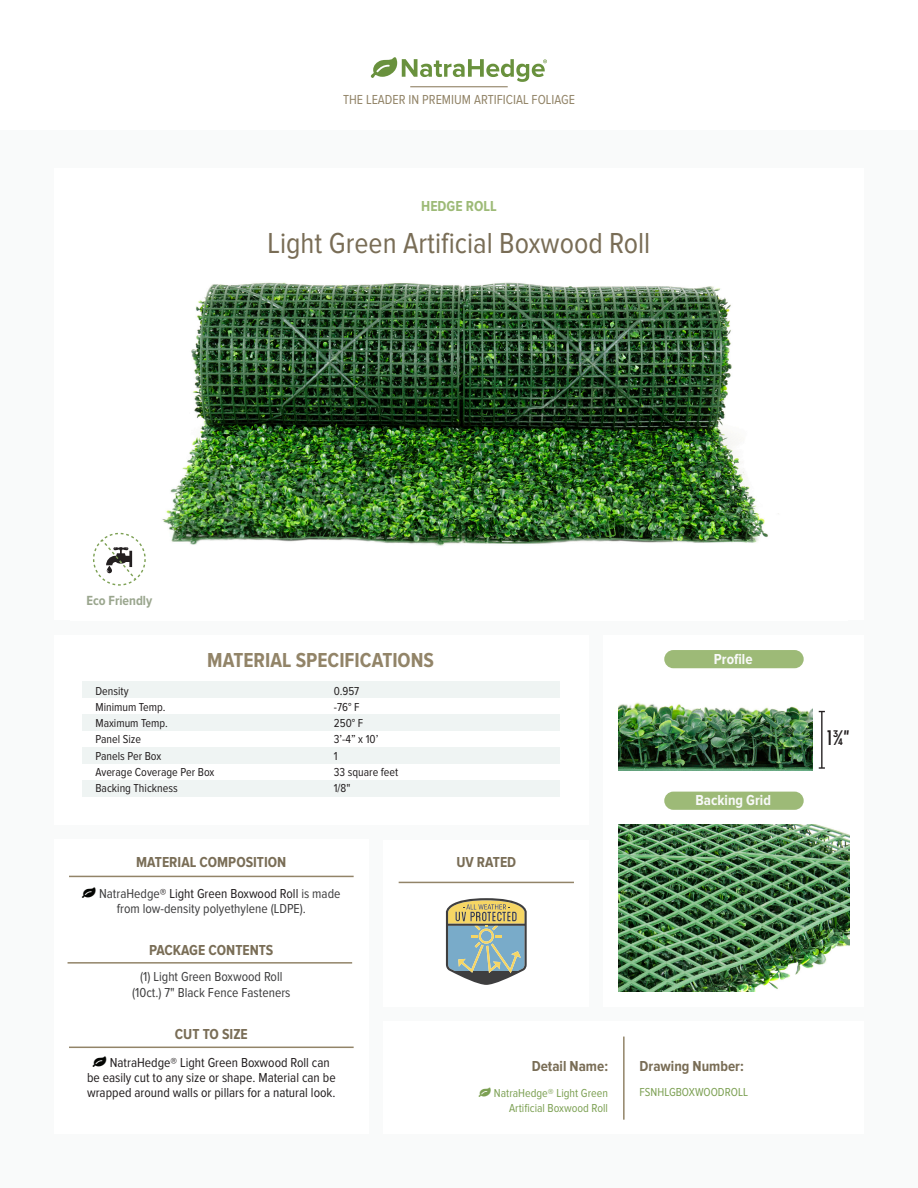
<style>
.page{position:relative;width:918px;height:1188px;background:#fff}
.page>*{position:absolute;margin:0;border:0;box-sizing:border-box;transform-origin:0 0}
.t1{font:condensed 30px "Proxima Nova";color:#796d56}
.t2{font:700 condensed 21px "Proxima Nova";color:#928468}
.t3{font:21px "Mission Gothic";color:#231f20}
.t4{font:700 condensed 15px "Proxima Nova";color:#796d56}
.t5{font:700 condensed 15px "Proxima Nova";color:#f9fafa}
.t6{font:700 condensed 15px "Proxima Nova";color:#9dba77}
.t7{font:700 condensed 13.65px "Proxima Nova";color:#9aa68e}
.t8{font:condensed 13.5px/16.2px "Proxima Nova";color:#3e3e3f;text-align:center}
.t9{font:condensed 13.5px/15px "Proxima Nova";color:#231f20;text-align:center}
.t10{font:condensed 13.5px "Proxima Nova";color:#928468}
.t11{font:condensed 12px/16.2px "Proxima Nova";color:#231f20}
.t12{font:condensed 12px "Proxima Nova";color:#7ca053}
.s1{color:#040503}
.s2{color:#231f20}
</style>
<div class="page">
<div style="left:0;top:131px;width:918px;height:1057px;background:#f9fafa"></div>
<div style="left:54px;top:169px;width:810px;height:451px;background:#fff"></div>
<img style="left:117px;top:282px;width:662px;height:264px">
<svg style="left:93px;top:533px;width:53px;height:53px"></svg>
<div style="left:54px;top:635px;width:535px;height:190px;background:#fff"></div>
<div style="left:604px;top:635px;width:260px;height:372px;background:#fff"></div>
<div style="left:82px;top:781px;width:477px;height:16px;background:#eff4f3"></div>
<div style="left:82px;top:748px;width:477px;height:16px;background:#eff4f3"></div>
<div style="left:82px;top:715px;width:477px;height:16px;background:#eff4f3"></div>
<div style="left:82px;top:682px;width:477px;height:16px;background:#eff4f3"></div>
<div style="left:54px;top:840px;width:315px;height:294px;background:#fff"></div>
<img style="left:619px;top:664px;width:194px;height:107px">
<hr style="left:821px;top:712px;width:2px;height:56px;background:#231f20">
<div style="left:664px;top:792px;width:140px;height:18px;background:#9dba77;border-radius:9px"></div>
<hr style="left:68px;top:962px;width:284px;height:2px;background:#928468">
<div style="left:384px;top:1022px;width:480px;height:112px;background:#fff"></div>
<div style="left:664px;top:650px;width:140px;height:18px;background:#9dba77;border-radius:9px"></div>
<hr style="left:69px;top:876px;width:285px;height:1px;background:#928468">
<hr style="left:69px;top:1047px;width:285px;height:1px;background:#928468">
<hr style="left:623px;top:1037px;width:2px;height:83px;background:#928468">
<svg style="left:371px;top:57px;width:176px;height:25px"></svg>
<hr style="left:410px;top:86px;width:98px;height:1px;background:#928468">
<div style="left:384px;top:840px;width:205px;height:167px;background:#fff"></div>
<svg style="left:446px;top:898px;width:81px;height:87px"></svg>
<hr style="left:399px;top:882px;width:175px;height:1px;background:#928468">
<img style="left:619px;top:825px;width:230px;height:167px">
<p class="t10" style="left:343px;top:92px;width:233px">THE LEADER IN PREMIUM ARTIFICIAL FOLIAGE</p>
<p class="t6" style="left:421px;top:198px;width:77px">HEDGE ROLL</p>
<h1 class="t1" style="left:268px;top:227px;width:384px">Light Green Artificial Boxwood Roll</h1>
<p class="t7" style="left:86px;top:593px;width:67px">Eco Friendly</p>
<h2 class="t2" style="left:207px;top:648px;width:228px">MATERIAL SPECIFICATIONS</h2>
<p class="t11" style="left:95px;top:683px;width:120px">Density<br>Minimum Temp.<br>Maximum Temp.<br>Panel Size<br>Panels Per Box<br>Average Coverage Per Box<br>Backing Thickness</p>
<p class="t11" style="left:334px;top:683px;width:66px">0.957<br>-76° F<br>250° F<br>3’-4” x 10’<br>1<br>33 square feet<br>1/8"</p>
<p class="t4" style="left:136px;top:853px;width:152px">MATERIAL COMPOSITION</p>
<p class="t8" style="left:82px;top:886px;width:260px;line-height:15px"><span class="s1">●</span> NatraHedge<span class="s2">® Light Green Boxwood Roll</span> is made from low-density polyethylene (LDPE).</p>
<p class="t4" style="left:149px;top:941px;width:126px">PACKAGE CONTENTS</p>
<p class="t8" style="left:132px;top:968px;width:160px">(1) Light Green Boxwood Roll (10ct.) 7" Black Fence Fasteners</p>
<p class="t4" style="left:175px;top:1026px;width:75px">CUT TO SIZE</p>
<p class="t9" style="left:87px;top:1055px;width:250px"><span class="s1">●</span> NatraHedge® Light Green Boxwood Roll can be easily cut to any size or shape. Material can be wrapped around walls or pillars for a natural look.</p>
<p class="t5" style="left:714px;top:650px;width:40px">Profile</p>
<p class="t4" style="left:456px;top:853px;width:61px">UV RATED</p>
<p class="t5" style="left:696px;top:792px;width:77px">Backing Grid</p>
<p class="t4" style="left:532px;top:1058px;width:78px">Detail Name:</p>
<p class="t4" style="left:640px;top:1058px;width:106px">Drawing Number:</p>
<p class="t12" style="left:479px;top:1086px;width:131px">● NatraHedge® Light Green</p>
<p class="t12" style="left:640px;top:1085px;width:110px">FSNHLGBOXWOODROLL</p>
<p class="t12" style="left:509px;top:1101px;width:100px">Artificial Boxwood Roll</p>
<h2 class="t3" style="left:827px;top:725px;width:25px">1¾"</h2>
</div>
